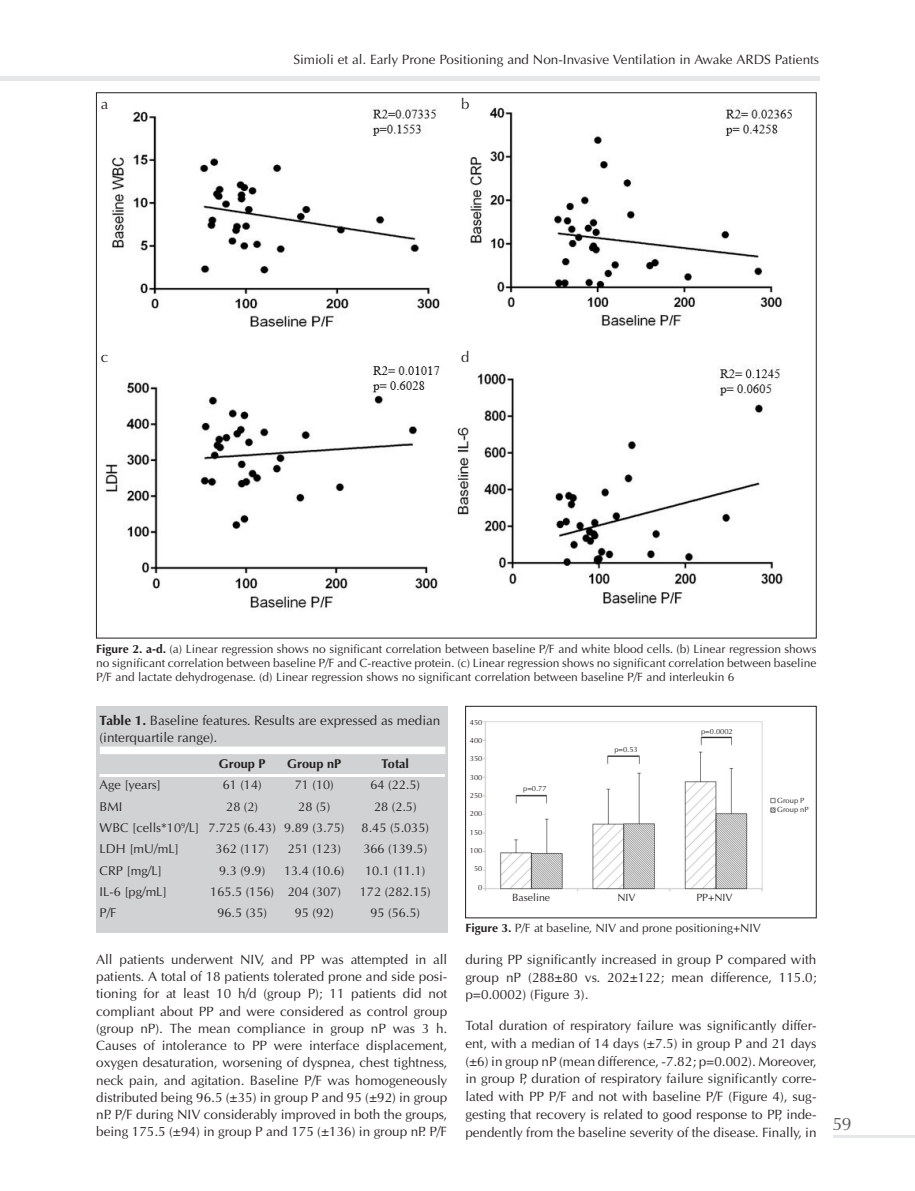
<style>
.page{position:relative;width:915px;height:1191px;background:#fff}
.page>*{position:absolute;margin:0;border:0;box-sizing:border-box;transform-origin:0 0}
.t1{font:18px "Optima Normal Tr";color:#57585a}
.t2{font:15px "Optima Normal Tr";color:#231f20}
.t3{font:13.5px/17.2px "Optima Normal Tr";color:#231f20;text-align:justify}
.t4{font:12.75px "Optima Normal Tr";color:#231f20}
.t5{font:12.75px "Optima Bold Tr";color:#231f20}
.t6{font:12px/14.4px "Optima Normal Tr";color:#231f20;text-align:justify}
.t7{font:10.5px "Optima Normal Tr";color:#231f20}
.t8{font:7.5px "Optima Normal Tr";color:#231f20}
.s1{font-family:"Optima Bold Tr"}
</style>
<div class="page">
<img style="left:105px;top:107px;width:687px;height:503px">
<div style="left:96px;top:706px;width:351px;height:226px;background:#d1d2d4"></div>
<div style="left:100px;top:746px;width:345px;height:8px;background:#fff"></div>
<hr style="left:99px;top:774px;width:346px;height:3px;background:#fff">
<img style="left:482px;top:721px;width:294px;height:171px">
<div style="left:465px;top:706px;width:351px;height:212px;border:1px solid #231f20"></div>
<hr style="left:0;top:77px;width:819px;height:4px;background:#e6e7e9">
<hr style="left:833px;top:1135px;width:81px;height:3px;background:#e6e7e9">
<p class="t2" style="left:101px;top:95px;width:9px">a</p>
<p class="t2" style="left:101px;top:348px;width:9px">c</p>
<p class="t3" style="left:293px;top:51px;width:527px">Simioli et al. Early Prone Positioning and Non-Invasive Ventilation in Awake ARDS Patients</p>
<p class="t2" style="left:461px;top:95px;width:10px">b</p>
<p class="t2" style="left:461px;top:348px;width:10px">d</p>
<p class="t6" style="left:96px;top:641px;width:721px"><span class="s1">Figure 2. a-d.</span> (a) Linear regression shows no significant correlation between baseline P/F and white blood cells. (b) Linear regression shows no significant correlation between baseline P/F and C-reactive protein. (c) Linear regression shows no significant correlation between baseline P/F and lactate dehydrogenase. (d) Linear regression shows no significant correlation between baseline P/F and interleukin 6</p>
<p class="t3" style="left:99px;top:712px;width:342px;line-height:16.2px"><span class="s1">Table 1.</span> Baseline features. Results are expressed as median (interquartile range).</p>
<p class="t5" style="left:219px;top:755px;width:48px">Group P</p>
<p class="t5" style="left:287px;top:755px;width:55px">Group nP</p>
<p class="t5" style="left:381px;top:755px;width:29px">Total</p>
<p class="t4" style="left:100px;top:777px;width:63px">Age [years]</p>
<p class="t4" style="left:223px;top:777px;width:40px">61 (14)</p>
<p class="t4" style="left:295px;top:777px;width:40px">71 (10)</p>
<p class="t4" style="left:370px;top:777px;width:51px">64 (22.5)</p>
<p class="t4" style="left:100px;top:798px;width:24px">BMI</p>
<p class="t4" style="left:226px;top:798px;width:33px">28 (2)</p>
<p class="t4" style="left:298px;top:798px;width:33px">28 (5)</p>
<p class="t4" style="left:374px;top:798px;width:44px">28 (2.5)</p>
<p class="t4" style="left:100px;top:820px;width:246px">WBC [cells*10<sup>9</sup>/L] 7.725 (6.43) 9.89 (3.75)</p>
<p class="t4" style="left:361px;top:820px;width:69px">8.45 (5.035)</p>
<p class="t4" style="left:100px;top:841px;width:81px">LDH [mU/mL]</p>
<p class="t4" style="left:215px;top:841px;width:55px">362 (117)</p>
<p class="t4" style="left:287px;top:841px;width:55px">251 (123)</p>
<p class="t4" style="left:363px;top:841px;width:65px">366 (139.5)</p>
<p class="t4" style="left:100px;top:862px;width:64px">CRP [mg/L]</p>
<p class="t4" style="left:219px;top:862px;width:48px">9.3 (9.9)</p>
<p class="t4" style="left:284px;top:862px;width:62px">13.4 (10.6)</p>
<p class="t4" style="left:365px;top:862px;width:62px">10.1 (11.1)</p>
<p class="t4" style="left:100px;top:884px;width:69px">IL-6 [pg/mL]</p>
<p class="t4" style="left:210px;top:884px;width:132px">165.5 (156) 204 (307)</p>
<p class="t4" style="left:360px;top:884px;width:72px">172 (282.15)</p>
<p class="t4" style="left:100px;top:905px;width:19px">P/F</p>
<p class="t4" style="left:217px;top:905px;width:51px">96.5 (35)</p>
<p class="t4" style="left:295px;top:905px;width:40px">95 (92)</p>
<p class="t4" style="left:370px;top:905px;width:51px">95 (56.5)</p>
<p class="t8" style="left:469px;top:718px;width:14px">450</p>
<p class="t8" style="left:469px;top:736px;width:14px">400</p>
<p class="t8" style="left:469px;top:754px;width:14px">350</p>
<p class="t8" style="left:469px;top:772px;width:14px">300</p>
<p class="t8" style="left:469px;top:791px;width:14px">250</p>
<p class="t8" style="left:469px;top:809px;width:14px">200</p>
<p class="t8" style="left:469px;top:827px;width:14px">150</p>
<p class="t8" style="left:469px;top:846px;width:14px">100</p>
<p class="t8" style="left:474px;top:864px;width:10px">50</p>
<p class="t8" style="left:478px;top:882px;width:6px">0</p>
<p class="t8" style="left:523px;top:784px;width:25px">p=0.77</p>
<p class="t8" style="left:614px;top:745px;width:25px">p=0.53</p>
<p class="t7" style="left:512px;top:891px;width:39px">Baseline</p>
<p class="t7" style="left:617px;top:891px;width:20px">NIV</p>
<p class="t8" style="left:701px;top:727px;width:33px">p=0.0002</p>
<p class="t7" style="left:696px;top:891px;width:38px">PP+NIV</p>
<p class="t6" style="left:465px;top:921px;width:297px"><span class="s1">Figure 3.</span> P/F at baseline, NIV and prone positioning+NIV</p>
<p class="t8" style="left:777px;top:796px;width:29px">Group P</p>
<p class="t8" style="left:777px;top:805px;width:33px">Group nP</p>
<p class="t3" style="left:96px;top:950px;width:352px">All patients underwent NIV, and PP was attempted in all patients. A total of 18 patients tolerated prone and side posi&shy;tioning for at least 10 h/d (group P); 11 patients did not compliant about PP and were considered as control group (group nP). The mean compliance in group nP was 3 h.<br>Causes of intolerance to PP were interface displacement, oxygen desaturation, worsening of dyspnea, chest tightness, neck pain, and agitation. Baseline P/F was homogeneously distributed being 96.5 (±35) in group P and 95 (±92) in group nP. P/F during NIV considerably improved in both the groups, being 175.5 (±94) in group P and 175 (±136) in group nP. P/F</p>
<p class="t3" style="left:465px;top:950px;width:352px;line-height:17.9px">during PP significantly increased in group P compared with group nP (288±80 vs. 202±122; mean difference, 115.0; p=0.0002) (Figure 3).</p>
<p class="t3" style="left:465px;top:1016px;width:352px;line-height:17.9px">Total duration of respiratory failure was significantly differ&shy;ent, with a median of 14 days (±7.5) in group P and 21 days (±6) in group nP (mean difference, -7.82; p=0.002). Moreover, in group P, duration of respiratory failure significantly corre&shy;lated with PP P/F and not with baseline P/F (Figure 4), sug&shy;gesting that recovery is related to good response to PP, inde&shy;pendently from the baseline severity of the disease. Finally, in</p>
<p class="t1" style="left:832px;top:1113px;width:21px">59</p>
</div>
